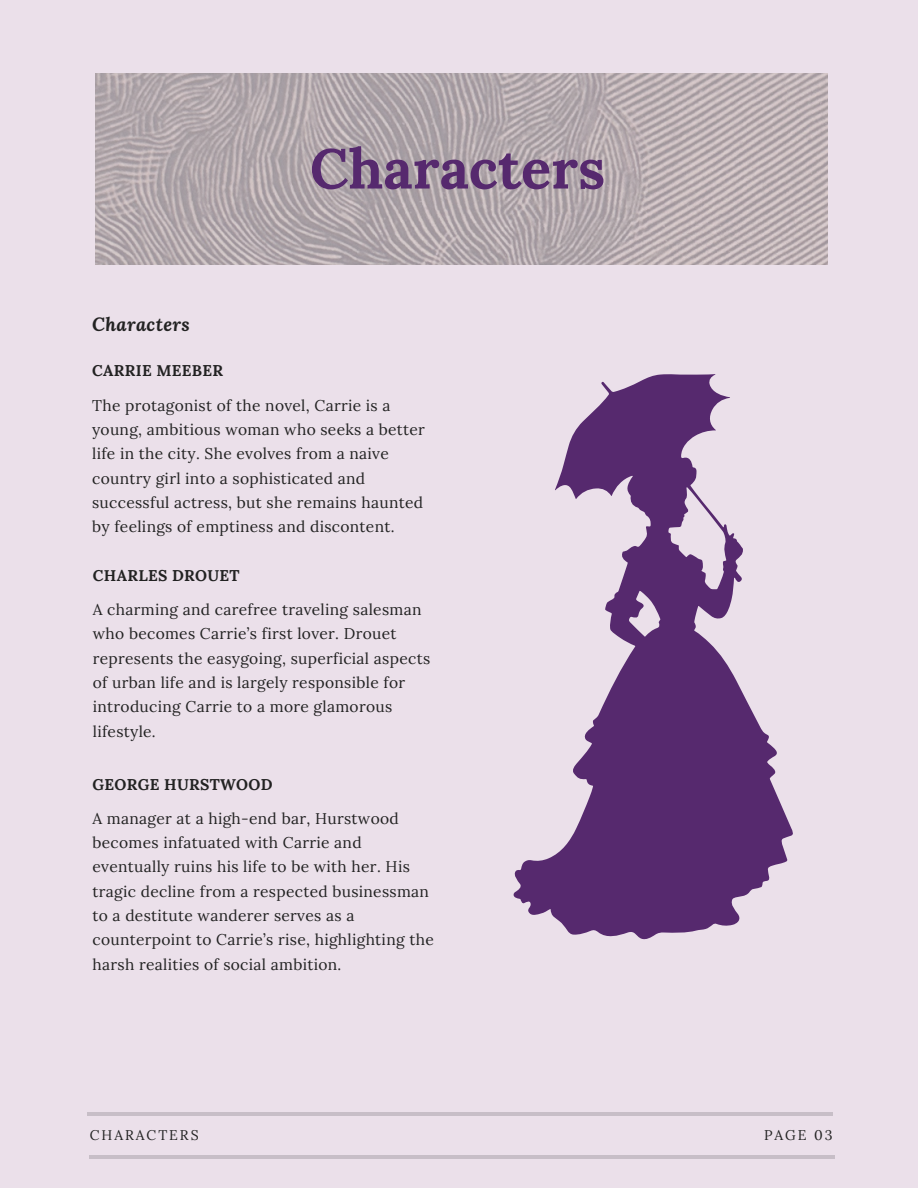
<style>
.page{position:relative;width:918px;height:1188px;background:#ebe0ea}
.page>*{position:absolute;margin:0;border:0;box-sizing:border-box;transform-origin:0 0}
.t1{font:700 55.95px "Lora";color:#56296e}
.t2{font:italic 700 18.6px "Lora";letter-spacing:.02em;color:#222}
.t3{font:15.6px/24.3px "Lora";letter-spacing:.02em;color:#222}
.t4{font:700 15.6px "Lora";letter-spacing:.02em;color:#222}
.t5{font:13.95px "Lora";letter-spacing:.14em;color:#222}
</style>
<div class="page">
<img style="left:95px;top:74px;width:733px;height:190px">
<hr style="left:87px;top:1112px;width:746px;height:4px;background:#c7bec7">
<hr style="left:89px;top:1155px;width:746px;height:4px;background:#c7bec7">
<svg style="left:513px;top:374px;width:280px;height:566px"></svg>
<h3 class="t1" style="left:310px;top:132px;width:297px">Characters</h3>
<p class="t2" style="left:92px;top:312px;width:99px">Characters</p>
<h3 class="t4" style="left:92px;top:361px;width:133px">CARRIE MEEBER</h3>
<p class="t3" style="left:92px;top:393px;width:334px">The protagonist of the novel, Carrie is a young, ambitious woman who seeks a better life in the city. She evolves from a naive country girl into a sophisticated and successful actress, but she remains haunted by feelings of emptiness and discontent.</p>
<h3 class="t4" style="left:93px;top:565px;width:148px">CHARLES DROUET</h3>
<p class="t3" style="left:93px;top:597px;width:339px">A charming and carefree traveling salesman who becomes Carrie’s first lover. Drouet represents the easygoing, superficial aspects of urban life and is largely responsible for introducing Carrie to a more glamorous lifestyle.</p>
<p class="t4" style="left:93px;top:774px;width:182px">GEORGE HURSTWOOD</p>
<p class="t3" style="left:93px;top:806px;width:343px">A manager at a high-end bar, Hurstwood becomes infatuated with Carrie and eventually ruins his life to be with her. His tragic decline from a respected businessman to a destitute wanderer serves as a counterpoint to Carrie’s rise, highlighting the harsh realities of social ambition.</p>
<h1 class="t5" style="left:90px;top:1125px;width:110px">CHARACTERS</h1>
<h2 class="t5" style="left:764px;top:1125px;width:70px">PAGE 03</h2>
</div>
